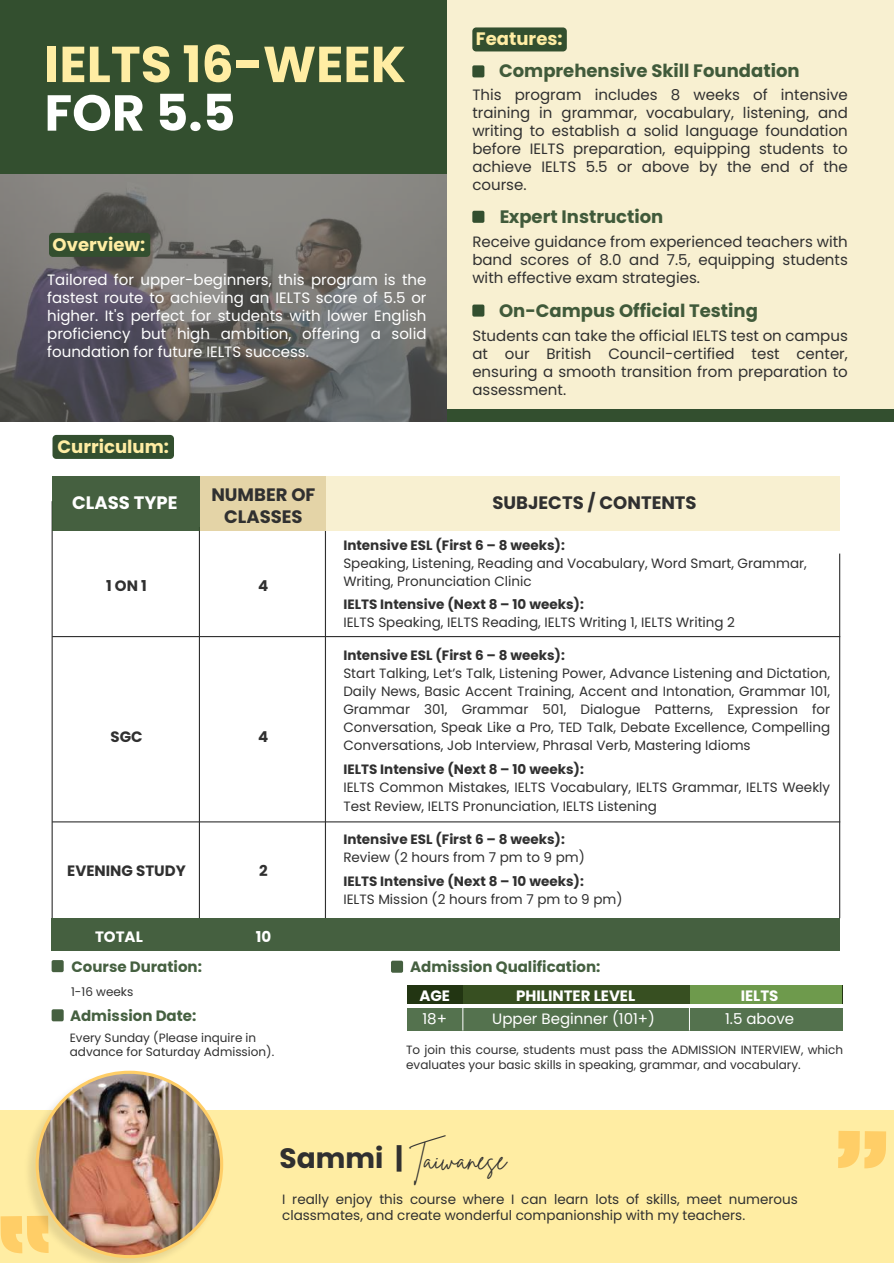
<style>
.page{position:relative;width:894px;height:1263px;background:#fff}
.page>*{position:absolute;margin:0;border:0;box-sizing:border-box;transform-origin:0 0}
.t1{font:700 50.4px "Poppins";color:#ffeda3}
.t2{font:700 50.4px "Poppins";color:#fff}
.t3{font:28.05px "Brittany Signature";color:#303030}
.t4{font:700 18px "Poppins";color:#334f2f}
.t5{font:700 18px/21.6px "Poppins";color:#303030;text-align:center}
.t6{font:700 18px "Poppins";color:#ffeda3}
.t7{font:700 18px "Poppins";color:#fff}
.t8{font:15px/18px "Poppins";color:#303030;text-align:justify}
.t9{font:15px/18px "Poppins";color:#fff;text-align:justify}
.t10{font:700 15px "Poppins";color:#375432}
.t11{font:700 15px "Poppins";color:#fff}
.t12{font:700 15px "Poppins";color:#303030}
.t13{font:13.5px/18px "Poppins";color:#303030}
.t14{font:700 13.5px "Poppins";color:#303030}
.t15{font:12px/14.4px "Poppins";color:#303030}
.s1{font-family:"Poppins";font-weight:700}
</style>
<div class="page">
<div style="left:1px;top:1110px;width:892px;height:153px;background:#ffeda3"></div>
<div style="left:407px;top:985px;width:434px;height:19px;background:#223512"></div>
<div style="left:689px;top:985px;width:152px;height:19px;background:#6e9a4c"></div>
<div style="left:407px;top:1008px;width:434px;height:22px;background:#54724e"></div>
<img style="left:0;top:174px;width:447px;height:247px">
<div style="left:49px;top:233px;width:101px;height:24px;background:#334f2f;border-radius:4px"></div>
<hr style="left:199px;top:527px;width:1px;height:391px;background:#303030">
<hr style="left:52px;top:501px;width:1px;height:417px;background:#303030">
<hr style="left:325px;top:527px;width:1px;height:391px;background:#303030">
<hr style="left:838px;top:553px;width:1px;height:365px;background:#303030">
<div style="left:52px;top:435px;width:122px;height:24px;background:#334f2f;border-radius:4px"></div>
<div style="left:52px;top:918px;width:787px;height:33px;background:#456040"></div>
<hr style="left:52px;top:636px;width:787px;height:1px;background:#303030">
<hr style="left:52px;top:821px;width:787px;height:1px;background:#303030">
<div style="left:325px;top:476px;width:514px;height:54px;background:#f8f0d1"></div>
<div style="left:200px;top:476px;width:125px;height:54px;background:#e4d4a7"></div>
<div style="left:52px;top:476px;width:147px;height:54px;background:#456040"></div>
<div style="left:462px;top:985px;width:227px;height:19px;background:#374f21"></div>
<div style="left:52px;top:1009px;width:12px;height:12px;background:#456040;border-radius:2px"></div>
<div style="left:391px;top:960px;width:12px;height:12px;background:#456040;border-radius:2px"></div>
<div style="left:52px;top:960px;width:12px;height:12px;background:#456040;border-radius:2px"></div>
<svg style="left:462px;top:1008px;width:1px;height:22px"></svg>
<svg style="left:1px;top:1216px;width:19px;height:37px"></svg>
<div style="left:447px;top:0;width:446px;height:408px;background:#f8f0d1"></div>
<div style="left:0;top:0;width:447px;height:174px;background:#334f2f"></div>
<div style="left:447px;top:408px;width:446px;height:13px;background:#334f2f"></div>
<div style="left:472px;top:27px;width:94px;height:24px;background:#334f2f;border-radius:4px"></div>
<div style="left:472px;top:65px;width:12px;height:12px;background:#334f2f;border-radius:2px"></div>
<div style="left:472px;top:211px;width:12px;height:12px;background:#334f2f;border-radius:2px"></div>
<div style="left:472px;top:304px;width:12px;height:12px;background:#334f2f;border-radius:2px"></div>
<img style="left:20px;top:1084px;width:204px;height:179px">
<svg style="left:36px;top:1070px;width:187px;height:188px;fill:#ffce67"></svg>
<img style="left:39px;top:1073px;width:181px;height:182px;border-radius:91px">
<svg style="left:838px;top:1131px;width:47px;height:37px"></svg>
<h1 class="t1" style="left:44px;top:35px;width:363px">IELTS 16-WEEK</h1>
<h1 class="t2" style="left:44px;top:84px;width:192px">FOR 5.5</h1>
<h3 class="t6" style="left:53px;top:234px;width:94px">Overview:</h3>
<p class="t9" style="left:47px;top:270px;width:381px">Tailored for upper-beginners, this program is the fastest route to achieving an IELTS score of 5.5 or higher. It's perfect for students with lower English proficiency but high ambition, offering a solid foundation for future IELTS success.</p>
<h3 class="t6" style="left:58px;top:436px;width:113px">Curriculum:</h3>
<h3 class="t6" style="left:476px;top:29px;width:88px">Features:</h3>
<h3 class="t4" style="left:499px;top:61px;width:302px">Comprehensive Skill Foundation</h3>
<p class="t8" style="left:472px;top:86px;width:377px">This program includes 8 weeks of intensive training in grammar, vocabulary, listening, and writing to establish a solid language foundation before IELTS preparation, equipping students to achieve IELTS 5.5 or above by the end of the course.</p>
<h3 class="t4" style="left:499px;top:206px;width:166px">Expert Instruction</h3>
<p class="t8" style="left:472px;top:232px;width:377px">Receive guidance from experienced teachers with band scores of 8.0 and 7.5, equipping students with effective exam strategies.</p>
<h3 class="t4" style="left:499px;top:300px;width:260px">On-Campus Official Testing</h3>
<p class="t8" style="left:472px;top:326px;width:377px">Students can take the official IELTS test on campus at our British Council-certified test center, ensuring a smooth transition from preparation to assessment.</p>
<h3 class="t7" style="left:72px;top:492px;width:107px">CLASS TYPE</h3>
<h3 class="t5" style="left:211px;top:484px;width:105px">NUMBER OF<br>CLASSES</h3>
<h3 class="t5" style="left:492px;top:492px;width:205px">SUBJECTS / CONTENTS</h3>
<p class="t12" style="left:106px;top:577px;width:42px">1 ON 1</p>
<p class="t12" style="left:258px;top:577px;width:12px">4</p>
<p class="t12" style="left:110px;top:727px;width:34px">SGC</p>
<p class="t12" style="left:258px;top:727px;width:12px">4</p>
<p class="t12" style="left:67px;top:862px;width:120px">EVENING STUDY</p>
<p class="t12" style="left:259px;top:862px;width:10px">2</p>
<p class="t11" style="left:95px;top:927px;width:49px">TOTAL</p>
<p class="t11" style="left:255px;top:927px;width:17px">10</p>
<p class="t10" style="left:71px;top:958px;width:132px">Course Duration:</p>
<p class="t10" style="left:70px;top:1007px;width:128px">Admission Date:</p>
<p class="t15" style="left:71px;top:985px;width:64px">1-16 weeks</p>
<p class="t15" style="left:70px;top:1030px;width:206px">Every Sunday (Please inquire in advance for Saturday Admission).</p>
<p class="t14" style="left:343px;top:538px;width:223px">Intensive ESL (First 6 – 8 weeks):</p>
<p class="t13" style="left:343px;top:555px;width:465px">Speaking, Listening, Reading and Vocabulary, Word Smart, Grammar,<br>Writing, Pronunciation Clinic</p>
<p class="t14" style="left:343px;top:596px;width:242px">IELTS Intensive (Next 8 – 10 weeks):</p>
<p class="t13" style="left:343px;top:613px;width:393px">IELTS Speaking, IELTS Reading, IELTS Writing 1, IELTS Writing 2</p>
<p class="t14" style="left:343px;top:647px;width:223px">Intensive ESL (First 6 – 8 weeks):</p>
<p class="t13" style="left:343px;top:664px;width:488px;text-align:justify">Start Talking, Let’s Talk, Listening Power, Advance Listening and Dictation, Daily News, Basic Accent Training, Accent and Intonation, Grammar 101, Grammar 301, Grammar 501, Dialogue Patterns, Expression for Conversation, Speak Like a Pro, TED Talk, Debate Excellence, Compelling Conversations, Job Interview, Phrasal Verb, Mastering Idioms</p>
<p class="t14" style="left:343px;top:762px;width:242px">IELTS Intensive (Next 8 – 10 weeks):</p>
<p class="t13" style="left:343px;top:779px;width:488px">IELTS Common Mistakes, IELTS Vocabulary, IELTS Grammar, IELTS Weekly<br>Test Review, IELTS Pronunciation, IELTS Listening</p>
<p class="t14" style="left:343px;top:831px;width:223px">Intensive ESL (First 6 – 8 weeks):</p>
<p class="t13" style="left:343px;top:848px;width:243px">Review (2 hours from 7 pm to 9 pm)</p>
<p class="t14" style="left:343px;top:874px;width:242px">IELTS Intensive (Next 8 – 10 weeks):</p>
<p class="t13" style="left:343px;top:890px;width:280px">IELTS Mission (2 hours from 7 pm to 9 pm)</p>
<p class="t10" style="left:410px;top:958px;width:192px">Admission Qualification:</p>
<p class="t9" style="left:422px;top:1009px;width:26px">18+</p>
<p class="t11" style="left:516px;top:986px;width:121px">PHILINTER LEVEL</p>
<p class="t11" style="left:740px;top:986px;width:39px">IELTS</p>
<p class="t9" style="left:492px;top:1009px;width:164px">Upper Beginner (101+)</p>
<p class="t11" style="left:419px;top:986px;width:32px">AGE</p>
<p class="t9" style="left:724px;top:1009px;width:70px">1.5 above</p>
<p class="t15" style="left:406px;top:1042px;width:438px">To join this course, students must pass the ADMISSION INTERVIEW, which evaluates your basic skills in speaking, grammar, and vocabulary.</p>
<h2 class="t3" style="left:279px;top:1141px;width:228px"><span class="s1">Sammi |</span> Taiwanese</h2>
<p class="t13" style="left:282px;top:1191px;width:517px;line-height:16.2px">I really enjoy this course where I can learn lots of skills, meet numerous classmates, and create wonderful companionship with my teachers.</p>
</div>
